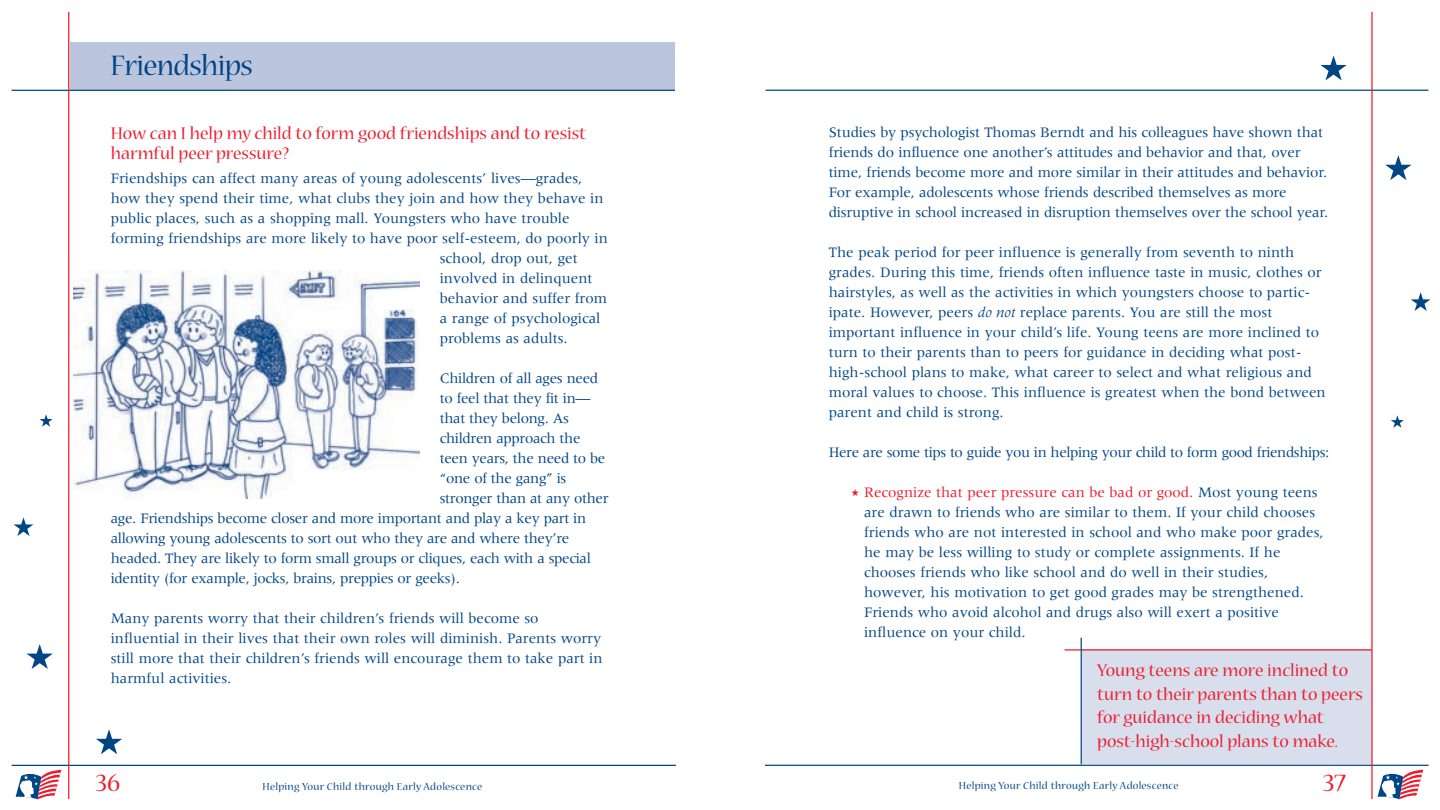
<style>
.page{position:relative;width:1440px;height:810px;background:#fff}
.page>*{position:absolute;margin:0;border:0;box-sizing:border-box;transform-origin:0 0}
.t1{font:31.25px "Nueva";letter-spacing:-.02em;color:#004685}
.t2{font:27.5px "Nueva";color:#ed1b2d}
.t3{font:18.75px/23.8px "Nueva";color:#ed1b2d}
.t4{font:15px/20px "Meridien";color:#004685}
.t5{font:15px "Meridien";letter-spacing:-.02em;color:#004685}
.t6{font:15px "Meridien";letter-spacing:-.03em;color:#004685}
.t7{font:11.25px "Nueva";letter-spacing:.025em;color:#004685}
.s1{font-style:italic}
.s2{color:#ed1b2d}
</style>
<div class="page">
<div style="left:70px;top:43px;width:605px;height:47px;background:#bcc5de"></div>
<hr style="left:765px;top:765px;width:664px;height:1px;background:#004685">
<hr style="left:766px;top:90px;width:662px;height:1px;background:#004685">
<svg style="left:1385px;top:155px;width:26px;height:25px"></svg>
<svg style="left:1320px;top:55px;width:27px;height:25px"></svg>
<svg style="left:1411px;top:292px;width:20px;height:19px"></svg>
<svg style="left:1391px;top:415px;width:13px;height:13px"></svg>
<svg style="left:1378px;top:770px;width:45px;height:29px"></svg>
<hr style="left:12px;top:765px;width:664px;height:1px;background:#004685">
<hr style="left:12px;top:90px;width:663px;height:1px;background:#004685">
<svg style="left:27px;top:644px;width:26px;height:25px"></svg>
<svg style="left:96px;top:729px;width:26px;height:25px"></svg>
<svg style="left:14px;top:517px;width:19px;height:19px"></svg>
<svg style="left:40px;top:414px;width:13px;height:13px"></svg>
<svg style="left:16px;top:770px;width:45px;height:29px"></svg>
<hr style="left:68px;top:12px;width:1px;height:787px;background:#ed1b2d">
<img style="left:74px;top:270px;width:346px;height:229px">
<div style="left:1082px;top:650px;width:290px;height:114px;background:#d9deec"></div>
<hr style="left:1065px;top:649px;width:307px;height:2px;background:#ed1b2d">
<hr style="left:1081px;top:638px;width:1px;height:126px;background:#004685">
<hr style="left:1371px;top:12px;width:2px;height:787px;background:#ed1b2d">
<h1 class="t1" style="left:111px;top:54px;width:144px">Friendships</h1>
<p class="t3" style="left:111px;top:125px;width:477px;line-height:20px">How can I help my child to form good friendships and to resist harmful peer pressure?</p>
<p class="t4" style="left:111px;top:169px;width:473px">Friendships can affect many areas of young adolescents’ lives—grades,</p>
<p class="t4" style="left:111px;top:189px;width:494px">how they spend their time, what clubs they join and how they behave in</p>
<p class="t4" style="left:111px;top:209px;width:460px">public places, such as a shopping mall. Youngsters who have trouble</p>
<p class="t4" style="left:111px;top:229px;width:499px">forming friendships are more likely to have poor self-esteem, do poorly in</p>
<p class="t4" style="left:440px;top:249px;width:139px">school, drop out, get</p>
<p class="t4" style="left:440px;top:269px;width:154px">involved in delinquent</p>
<p class="t4" style="left:440px;top:289px;width:169px">behavior and suffer from</p>
<p class="t4" style="left:440px;top:309px;width:162px">a range of psychological</p>
<p class="t4" style="left:440px;top:329px;width:130px">problems as adults.</p>
<p class="t5" style="left:440px;top:372px;width:160px">Children of all ages need</p>
<p class="t5" style="left:440px;top:392px;width:152px">to feel that they fit in—</p>
<p class="t5" style="left:440px;top:412px;width:131px">that they belong. As</p>
<p class="t5" style="left:440px;top:432px;width:142px">children approach the</p>
<p class="t5" style="left:440px;top:452px;width:167px">teen years, the need to be</p>
<p class="t5" style="left:440px;top:472px;width:128px">“one of the gang” is</p>
<p class="t5" style="left:440px;top:492px;width:170px">stronger than at any other</p>
<p class="t5" style="left:111px;top:512px;width:477px">age. Friendships become closer and more important and play a key part in</p>
<p class="t5" style="left:111px;top:532px;width:460px">allowing young adolescents to sort out who they are and where they’re</p>
<p class="t5" style="left:111px;top:552px;width:482px">headed. They are likely to form small groups or cliques, each with a special</p>
<p class="t5" style="left:111px;top:572px;width:351px">identity (for example, jocks, brains, preppies or geeks).</p>
<p class="t4" style="left:111px;top:609px;width:493px">Many parents worry that their children’s friends will become so influential in their lives that their own roles will diminish. Parents worry still more that their children’s friends will encourage them to take part in harmful activities.</p>
<h2 class="t2" style="left:96px;top:772px;width:26px">36</h2>
<p class="t7" style="left:262px;top:782px;width:221px">Helping Your Child through Early Adolescence</p>
<p class="t4" style="left:829px;top:123px;width:501px">Studies by psychologist Thomas Berndt and his colleagues have shown that friends do influence one another’s attitudes and behavior and that, over time, friends become more and more similar in their attitudes and behavior.<br>For example, adolescents whose friends described themselves as more disruptive in school increased in disruption themselves over the school year.</p>
<p class="t4" style="left:829px;top:243px;width:499px">The peak period for peer influence is generally from seventh to ninth grades. During this time, friends often influence taste in music, clothes or hairstyles, as well as the activities in which youngsters choose to partic&shy;ipate. However, peers <span class="s1">do not</span> replace parents. You are still the most important influence in your child’s life. Young teens are more inclined to turn to their parents than to peers for guidance in deciding what post&shy;high-school plans to make, what career to select and what religious and moral values to choose. This influence is greatest when the bond between parent and child is strong.</p>
<p class="t6" style="left:829px;top:446px;width:502px">Here are some tips to guide you in helping your child to form good friendships:</p>
<p class="t4" style="left:864px;top:483px;width:461px;text-indent:-13px"><span class="s2">★ Recognize that peer pressure can be bad or good.</span> Most young teens are drawn to friends who are similar to them. If your child chooses friends who are not interested in school and who make poor grades, he may be less willing to study or complete assignments. If he chooses friends who like school and do well in their studies, however, his motivation to get good grades may be strengthened.<br>Friends who avoid alcohol and drugs also will exert a positive influence on your child.</p>
<p class="t3" style="left:1097px;top:659px;width:267px">Young teens are more inclined to turn to their parents than to peers for guidance in deciding what post-high-school plans to make.</p>
<p class="t7" style="left:959px;top:782px;width:221px">Helping Your Child through Early Adolescence</p>
<h2 class="t2" style="left:1323px;top:772px;width:24px">37</h2>
</div>
